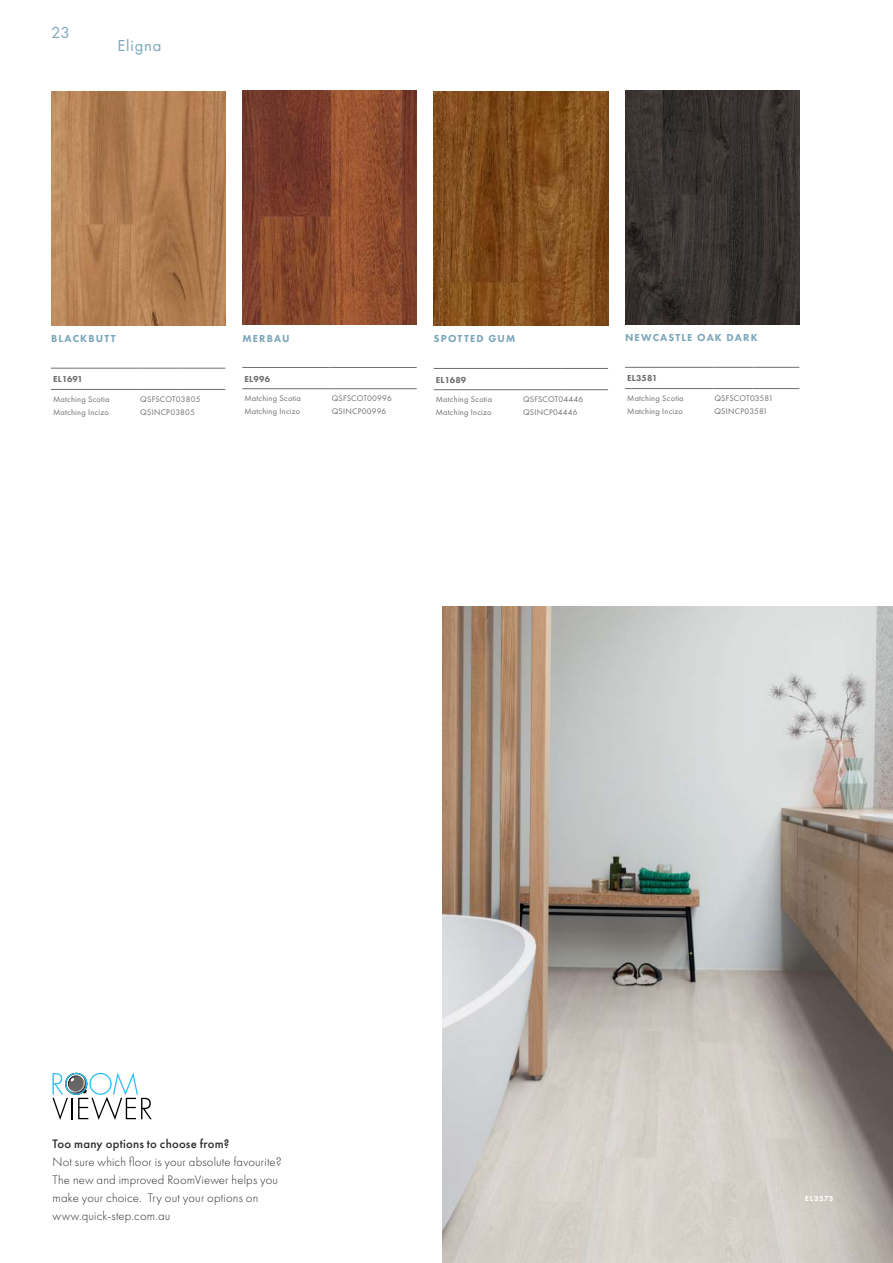
<style>
.page{position:relative;width:893px;height:1263px;background:#fff}
.page>*{position:absolute;margin:0;border:0;box-sizing:border-box;transform-origin:0 0}
.t1{font:16.5px "Futura PT";letter-spacing:.05em;color:#7ba7ba}
.t2{font:300 12.75px/18px "Futura PT";letter-spacing:.015em;color:#282b2c}
.t3{font:500 12.75px "Futura PT";letter-spacing:.015em;color:#282b2c}
.t4{font:800 10.5px "Futura PT";letter-spacing:.11em;color:#7ba7ba}
.t5{font:800 9px "Futura PT";letter-spacing:.025em;color:#6d6e71}
.t6{font:8.4px/13.5px "Futura PT";letter-spacing:.025em;color:#6d6e71}
.t7{font:800 7.5px "Futura PT";letter-spacing:.08em;color:#fff}
</style>
<div class="page">
<img style="left:434px;top:92px;width:174px;height:233px">
<img style="left:51px;top:92px;width:174px;height:233px">
<img style="left:242px;top:91px;width:175px;height:234px">
<img style="left:625px;top:91px;width:174px;height:234px">
<img style="left:442px;top:607px;width:451px;height:656px">
<svg style="left:52px;top:1072px;width:100px;height:48px"></svg>
<hr style="left:51px;top:389px;width:87px;height:1px;background:#6d6e71">
<hr style="left:51px;top:368px;width:87px;height:1px;background:#6d6e71">
<hr style="left:138px;top:368px;width:41px;height:1px;background:#6d6e71">
<hr style="left:179px;top:368px;width:46px;height:1px;background:#6d6e71">
<hr style="left:138px;top:389px;width:41px;height:1px;background:#6d6e71">
<hr style="left:179px;top:389px;width:46px;height:1px;background:#6d6e71">
<hr style="left:434px;top:389px;width:87px;height:1px;background:#6d6e71">
<hr style="left:434px;top:368px;width:87px;height:1px;background:#6d6e71">
<hr style="left:521px;top:368px;width:40px;height:1px;background:#6d6e71">
<hr style="left:561px;top:368px;width:47px;height:1px;background:#6d6e71">
<hr style="left:521px;top:389px;width:40px;height:1px;background:#6d6e71">
<hr style="left:561px;top:389px;width:47px;height:1px;background:#6d6e71">
<hr style="left:242px;top:388px;width:88px;height:1px;background:#6d6e71">
<hr style="left:242px;top:367px;width:88px;height:1px;background:#6d6e71">
<hr style="left:330px;top:367px;width:40px;height:1px;background:#6d6e71">
<hr style="left:370px;top:367px;width:47px;height:1px;background:#6d6e71">
<hr style="left:330px;top:388px;width:40px;height:1px;background:#6d6e71">
<hr style="left:370px;top:388px;width:47px;height:1px;background:#6d6e71">
<hr style="left:625px;top:388px;width:87px;height:1px;background:#6d6e71">
<hr style="left:625px;top:367px;width:87px;height:1px;background:#6d6e71">
<hr style="left:712px;top:367px;width:41px;height:1px;background:#6d6e71">
<hr style="left:753px;top:367px;width:46px;height:1px;background:#6d6e71">
<hr style="left:712px;top:388px;width:41px;height:1px;background:#6d6e71">
<hr style="left:753px;top:388px;width:46px;height:1px;background:#6d6e71">
<h1 class="t1" style="left:51px;top:23px;width:20px">23</h1>
<h1 class="t1" style="left:117px;top:35px;width:46px">Eligna</h1>
<p class="t4" style="left:51px;top:332px;width:66px">BLACKBUTT</p>
<p class="t5" style="left:53px;top:374px;width:31px">EL1691</p>
<p class="t6" style="left:53px;top:392px;width:58px">Matching Scotia<br>Matching Incizo</p>
<p class="t6" style="left:140px;top:392px;width:62px">QSFSCOT03805<br>QSINCP03805</p>
<p class="t4" style="left:242px;top:332px;width:49px">MERBAU</p>
<p class="t5" style="left:244px;top:373px;width:27px">EL996</p>
<p class="t6" style="left:244px;top:391px;width:58px">Matching Scotia<br>Matching Incizo</p>
<p class="t6" style="left:332px;top:391px;width:62px">QSFSCOT00996<br>QSINCP00996</p>
<p class="t4" style="left:434px;top:332px;width:83px">SPOTTED GUM</p>
<p class="t5" style="left:436px;top:374px;width:32px">EL1689</p>
<p class="t6" style="left:436px;top:392px;width:58px">Matching Scotia<br>Matching Incizo</p>
<p class="t6" style="left:523px;top:392px;width:62px">QSFSCOT04446<br>QSINCP04446</p>
<p class="t4" style="left:625px;top:331px;width:134px">NEWCASTLE OAK DARK</p>
<p class="t5" style="left:627px;top:373px;width:32px">EL3581</p>
<p class="t6" style="left:627px;top:391px;width:58px">Matching Scotia<br>Matching Incizo</p>
<p class="t6" style="left:714px;top:391px;width:60px">QSFSCOT03581<br>QSINCP03581</p>
<h2 class="t3" style="left:52px;top:1136px;width:178px">Too many options to choose from?</h2>
<h2 class="t2" style="left:52px;top:1152px;width:231px">Not sure which floor is your absolute favourite?<br>The new and improved RoomViewer helps you make your choice. Try out your options on www.quick-step.com.au</h2>
<p class="t7" style="left:805px;top:1193px;width:30px">EL3573</p>
</div>
